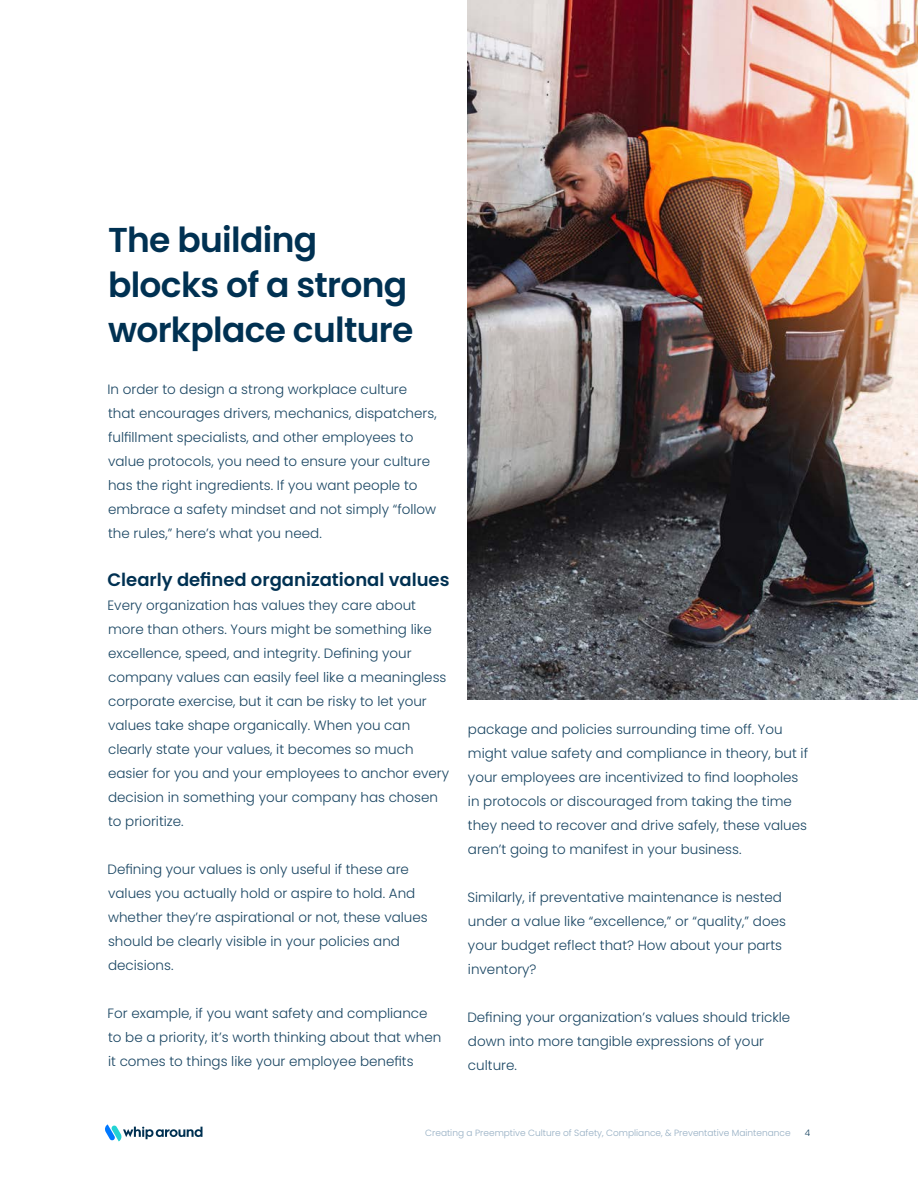
<style>
.page{position:relative;width:918px;height:1188px;background:#fff}
.page>*{position:absolute;margin:0;border:0;box-sizing:border-box;transform-origin:0 0}
.t1{font:600 34.5px/45px "Poppins";letter-spacing:-.02em;color:#003152}
.t2{font:600 18px "Poppins";color:#003152}
.t3{font:300 13.5px/24px "Poppins";color:#1a4663}
.t4{font:300 9px "Poppins";color:#94adc2}
.t5{font:300 9px "Poppins";color:#1a4663}
</style>
<div class="page">
<img style="left:467px;top:0;width:451px;height:700px">
<svg style="left:105px;top:1124px;width:98px;height:17px"></svg>
<p class="t1" style="left:108px;top:218px;width:307px">The building blocks of a strong workplace culture</p>
<p class="t3" style="left:107px;top:378px;width:331px">In order to design a strong workplace culture that encourages drivers, mechanics, dispatchers, fulfillment specialists, and other employees to value protocols, you need to ensure your culture has the right ingredients. If you want people to embrace a safety mindset and not simply “follow the rules,” here’s what you need.</p>
<p class="t2" style="left:107px;top:570px;width:344px">Clearly defined organizational values</p>
<p class="t3" style="left:107px;top:594px;width:343px">Every organization has values they care about more than others. Yours might be something like excellence, speed, and integrity. Defining your company values can easily feel like a meaningless corporate exercise, but it can be risky to let your values take shape organically. When you can clearly state your values, it becomes so much easier for you and your employees to anchor every decision in something your company has chosen to prioritize.</p>
<p class="t3" style="left:107px;top:858px;width:322px">Defining your values is only useful if these are values you actually hold or aspire to hold. And whether they’re aspirational or not, these values should be clearly visible in your policies and decisions.</p>
<p class="t3" style="left:107px;top:1002px;width:335px">For example, if you want safety and compliance to be a priority, it’s worth thinking about that when it comes to things like your employee benefits</p>
<p class="t3" style="left:468px;top:717px;width:342px">package and policies surrounding time off. You might value safety and compliance in theory, but if your employees are incentivized to find loopholes in protocols or discouraged from taking the time they need to recover and drive safely, these values aren’t going to manifest in your business.</p>
<p class="t3" style="left:467px;top:885px;width:320px">Similarly, if preventative maintenance is nested under a value like “excellence,” or “quality,” does your budget reflect that? How about your parts inventory?</p>
<p class="t3" style="left:467px;top:1005px;width:325px">Defining your organization’s values should trickle down into more tangible expressions of your culture.</p>
<p class="t4" style="left:425px;top:1128px;width:367px">Creating a Preemptive Culture of Safety, Compliance, &amp; Preventative Maintenance</p>
<p class="t5" style="left:805px;top:1128px;width:7px">4</p>
</div>
